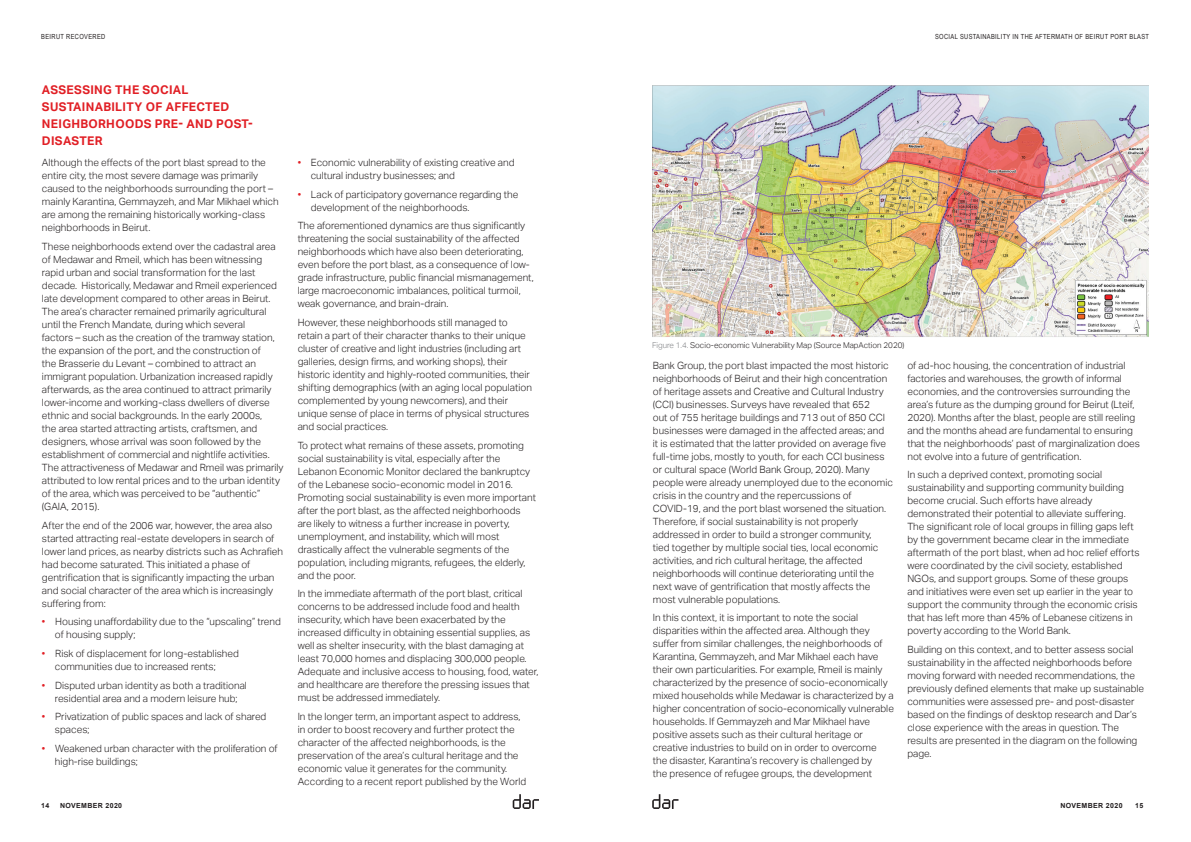
<style>
.page{position:relative;width:1191px;height:842px;background:#fff}
.page>*{position:absolute;margin:0;border:0;box-sizing:border-box;transform-origin:0 0}
.t1{font:700 12px/17px "Aktiv Grotesk";letter-spacing:.025em;color:#e11f25}
.t2{font:300 10px/13px "Aktiv Grotesk";color:#231f20}
.t3{font:300 8px "Aktiv Grotesk";color:#231f20}
.t4{font:7px "Arial Narrow";letter-spacing:.05em;color:#231f20}
.t5{font:700 7px "Arial";letter-spacing:.05em;color:#231f20}
.s1{color:#e11f25}
.s2{color:#808285}
</style>
<div class="page">
<svg style="left:652px;top:794px;width:26px;height:15px"></svg>
<svg style="left:513px;top:794px;width:26px;height:15px"></svg>
<img style="left:652px;top:85px;width:496px;height:252px">
<p class="t4" style="left:41px;top:31px;width:66px">BEIRUT RECOVERED</p>
<p class="t1" style="left:42px;top:81px;width:212px">ASSESSING THE SOCIAL<br>SUSTAINABILITY OF AFFECTED<br>NEIGHBORHOODS PRE- AND POST-<br>DISASTER</p>
<p class="t2" style="left:42px;top:156px;width:238px">Although the effects of the port blast spread to the entire city, the most severe damage was primarily caused to the neighborhoods surrounding the port – mainly Karantina, Gemmayzeh, and Mar Mikhael which are among the remaining historically working-class neighborhoods in Beirut.</p>
<p class="t2" style="left:42px;top:240px;width:243px">These neighborhoods extend over the cadastral area of Medawar and Rmeil, which has been witnessing rapid urban and social transformation for the last decade. Historically, Medawar and Rmeil experienced late development compared to other areas in Beirut.<br>The area’s character remained primarily agricultural until the French Mandate, during which several<br>factors – such as the creation of the tramway station, the expansion of the port, and the construction of<br>the Brasserie du Levant – combined to attract an immigrant population. Urbanization increased rapidly afterwards, as the area continued to attract primarily lower-income and working-class dwellers of diverse ethnic and social backgrounds. In the early 2000s,<br>the area started attracting artists, craftsmen, and designers, whose arrival was soon followed by the establishment of commercial and nightlife activities.<br>The attractiveness of Medawar and Rmeil was primarily attributed to low rental prices and to the urban identity of the area, which was perceived to be “authentic” (GAIA, 2015).</p>
<p class="t2" style="left:42px;top:519px;width:242px">After the end of the 2006 war, however, the area also started attracting real-estate developers in search of lower land prices, as nearby districts such as Achrafieh had become saturated. This initiated a phase of gentrification that is significantly impacting the urban and social character of the area which is increasingly suffering from:</p>
<p class="t2" style="left:55px;top:615px;width:227px;text-indent:-13px"><span class="s1">•</span> Housing unaffordability due to the “upscaling” trend of housing supply;</p>
<p class="t2" style="left:55px;top:647px;width:185px;text-indent:-13px"><span class="s1">•</span> Risk of displacement for long-established communities due to increased rents;</p>
<p class="t2" style="left:42px;top:679px;width:206px;text-align:center"><span class="s1">•</span> Disputed urban identity as both a traditional residential area and a modern leisure hub;</p>
<p class="t2" style="left:55px;top:710px;width:213px;text-indent:-13px"><span class="s1">•</span> Privatization of public spaces and lack of shared spaces;</p>
<p class="t2" style="left:55px;top:742px;width:224px;text-indent:-13px"><span class="s1">•</span> Weakened urban character with the proliferation of high-rise buildings;</p>
<p class="t5" style="left:41px;top:801px;width:10px">14</p>
<p class="t5" style="left:60px;top:801px;width:64px">NOVEMBER 2020</p>
<p class="t2" style="left:311px;top:156px;width:205px;text-indent:-13px"><span class="s1">•</span> Economic vulnerability of existing creative and cultural industry businesses; and</p>
<p class="t2" style="left:311px;top:188px;width:209px;text-indent:-13px"><span class="s1">•</span> Lack of participatory governance regarding the development of the neighborhoods.</p>
<p class="t2" style="left:298px;top:219px;width:237px">The aforementioned dynamics are thus significantly threatening the social sustainability of the affected neighborhoods which have also been deteriorating, even before the port blast, as a consequence of low&shy;grade infrastructure, public financial mismanagement, large macroeconomic imbalances, political turmoil, weak governance, and brain-drain.</p>
<p class="t2" style="left:298px;top:316px;width:236px">However, these neighborhoods still managed to retain a part of their character thanks to their unique cluster of creative and light industries (including art galleries, design firms, and working shops), their historic identity and highly-rooted communities, their shifting demographics (with an aging local population complemented by young newcomers), and their unique sense of place in terms of physical structures and social practices.</p>
<p class="t2" style="left:298px;top:439px;width:240px">To protect what remains of these assets, promoting social sustainability is vital, especially after the Lebanon Economic Monitor declared the bankruptcy of the Lebanese socio-economic model in 2016.<br>Promoting social sustainability is even more important after the port blast, as the affected neighborhoods are likely to witness a further increase in poverty, unemployment, and instability, which will most drastically affect the vulnerable segments of the population, including migrants, refugees, the elderly, and the poor.</p>
<p class="t2" style="left:298px;top:587px;width:242px">In the immediate aftermath of the port blast, critical concerns to be addressed include food and health insecurity, which have been exacerbated by the increased difficulty in obtaining essential supplies, as well as shelter insecurity, with the blast damaging at least 70,000 homes and displacing 300,000 people.<br>Adequate and inclusive access to housing, food, water, and healthcare are therefore the pressing issues that must be addressed immediately.</p>
<p class="t2" style="left:298px;top:710px;width:230px">In the longer term, an important aspect to address, in order to boost recovery and further protect the character of the affected neighborhoods, is the preservation of the area’s cultural heritage and the economic value it generates for the community.<br>According to a recent report published by the World</p>
<p class="t4" style="left:935px;top:31px;width:215px">SOCIAL SUSTAINABILITY IN THE AFTERMATH OF BEIRUT PORT BLAST</p>
<p class="t3" style="left:652px;top:340px;width:254px"><span class="s2">Figure 1.4.</span> Socio-economic Vulnerability Map (Source MapAction 2020)</p>
<p class="t2" style="left:653px;top:359px;width:241px">Bank Group, the port blast impacted the most historic neighborhoods of Beirut and their high concentration of heritage assets and Creative and Cultural Industry (CCI) businesses. Surveys have revealed that 652<br>out of 755 heritage buildings and 713 out of 850 CCI businesses were damaged in the affected areas; and<br>it is estimated that the latter provided on average five full-time jobs, mostly to youth, for each CCI business or cultural space (World Bank Group, 2020). Many people were already unemployed due to the economic crisis in the country and the repercussions of COVID-19, and the port blast worsened the situation.<br>Therefore, if social sustainability is not properly addressed in order to build a stronger community,<br>tied together by multiple social ties, local economic activities, and rich cultural heritage, the affected neighborhoods will continue deteriorating until the next wave of gentrification that mostly affects the most vulnerable populations.</p>
<p class="t2" style="left:653px;top:611px;width:242px">In this context, it is important to note the social disparities within the affected area. Although they suffer from similar challenges, the neighborhoods of Karantina, Gemmayzeh, and Mar Mikhael each have their own particularities. For example, Rmeil is mainly characterized by the presence of socio-economically mixed households while Medawar is characterized by a higher concentration of socio-economically vulnerable households. If Gemmayzeh and Mar Mikhael have positive assets such as their cultural heritage or creative industries to build on in order to overcome<br>the disaster, Karantina’s recovery is challenged by<br>the presence of refugee groups, the development</p>
<p class="t2" style="left:907px;top:359px;width:234px">of ad-hoc housing, the concentration of industrial factories and warehouses, the growth of informal economies, and the controversies surrounding the area’s future as the dumping ground for Beirut (Lteif, 2020). Months after the blast, people are still reeling and the months ahead are fundamental to ensuring that the neighborhoods’ past of marginalization does not evolve into a future of gentrification.</p>
<p class="t2" style="left:907px;top:468px;width:234px">In such a deprived context, promoting social sustainability and supporting community building become crucial. Such efforts have already demonstrated their potential to alleviate suffering.<br>The significant role of local groups in filling gaps left by the government became clear in the immediate aftermath of the port blast, when ad hoc relief efforts were coordinated by the civil society, established NGOs, and support groups. Some of these groups and initiatives were even set up earlier in the year to support the community through the economic crisis that has left more than 45% of Lebanese citizens in poverty according to the World Bank.</p>
<p class="t2" style="left:907px;top:643px;width:238px">Building on this context, and to better assess social sustainability in the affected neighborhoods before moving forward with needed recommendations, the previously defined elements that make up sustainable communities were assessed pre- and post-disaster based on the findings of desktop research and Dar’s close experience with the areas in question. The results are presented in the diagram on the following page.</p>
<p class="t5" style="left:1060px;top:801px;width:64px">NOVEMBER 2020</p>
<p class="t5" style="left:1135px;top:801px;width:10px">15</p>
</div>
